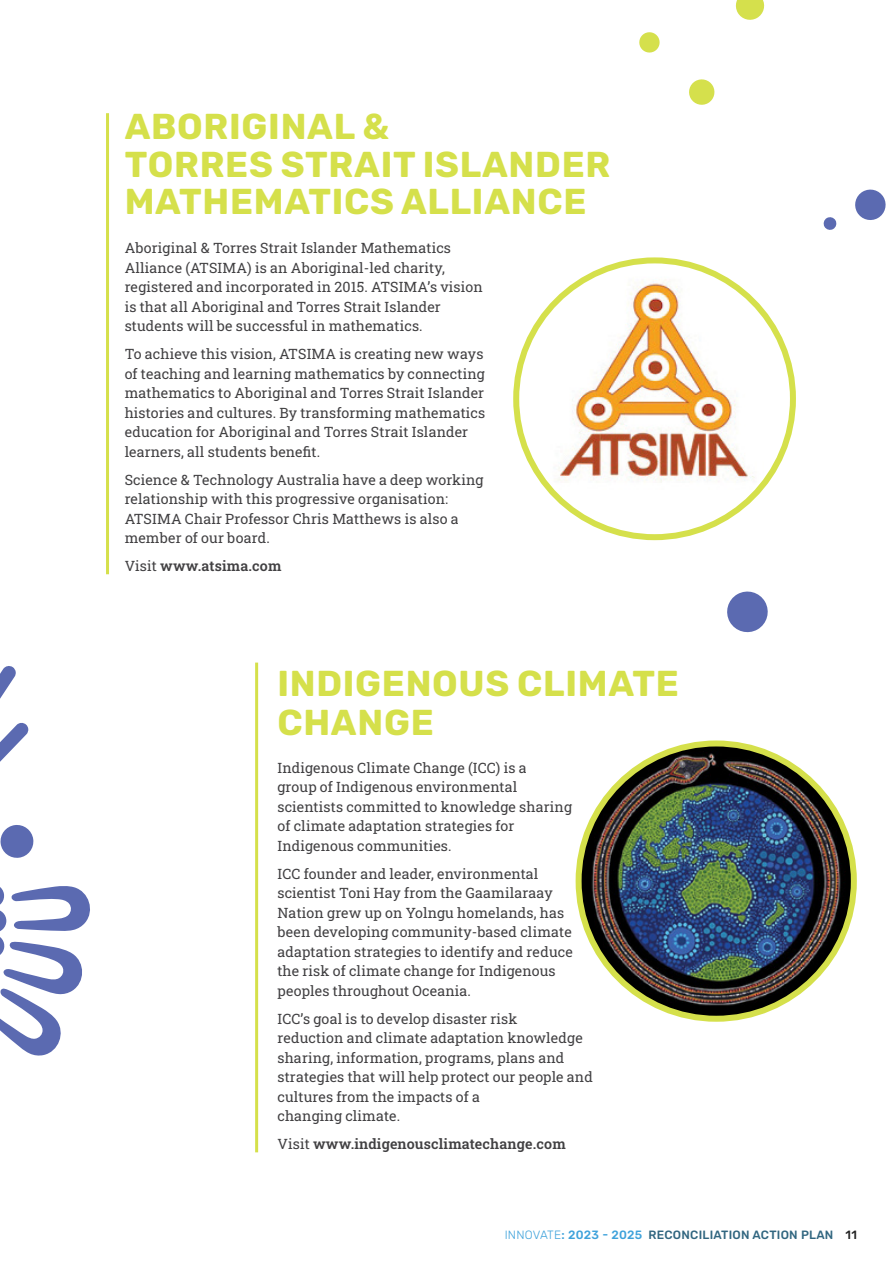
<style>
.page{position:relative;width:893px;height:1263px;background:#fff}
.page>*{position:absolute;margin:0;border:0;box-sizing:border-box;transform-origin:0 0}
.t1{font:700 36px/37.5px "Rubik";letter-spacing:.02em;color:#d5e04b}
.RAP_body{font:14.25px/19.5px "Roboto Slab";letter-spacing:.01em;color:#414042}
.RAP_body-2{font:600 14.25px "Roboto Slab";letter-spacing:.01em;color:#414042}
.t2{font:500 12px "Rubik";letter-spacing:.02em;color:#316680}
.s1{font-weight:400}
.s2{font-weight:300;color:#3ea2db}
.s3{color:#3ea2db}
.s4{color:#212121}
</style>
<div class="page">
<svg style="left:639px;top:32px;width:21px;height:21px"></svg>
<svg style="left:689px;top:79px;width:26px;height:26px"></svg>
<svg style="left:735px;top:0;width:30px;height:20px"></svg>
<svg style="left:855px;top:189px;width:31px;height:31px"></svg>
<svg style="left:823px;top:217px;width:14px;height:13px"></svg>
<svg style="left:727px;top:591px;width:41px;height:42px"></svg>
<hr style="left:106px;top:113px;width:3px;height:461px;background:#d5e04b">
<hr style="left:255px;top:663px;width:3px;height:489px;background:#d5e04b">
<img style="left:516px;top:264px;width:277px;height:255px">
<div style="left:513px;top:257px;width:283px;height:283px;border:6px solid #d5e04b;border-radius:50%"></div>
<img style="left:579px;top:743px;width:275px;height:276px;border-radius:138px">
<div style="left:576px;top:740px;width:281px;height:282px;border:6px solid #d5e04b;border-radius:50%"></div>
<svg style="left:0;top:666px;width:90px;height:390px"></svg>
<p class="t1" style="left:125px;top:109px;width:487px">ABORIGINAL &amp;<br>TORRES STRAIT ISLANDER<br>MATHEMATICS ALLIANCE</p>
<p class="RAP_body" style="left:125px;top:238px;width:360px">Aboriginal &amp; Torres Strait Islander Mathematics Alliance (ATSIMA) is an Aboriginal-led charity, registered and incorporated in 2015. ATSIMA’s vision is that all Aboriginal and Torres Strait Islander students will be successful in mathematics.</p>
<p class="RAP_body" style="left:125px;top:344px;width:362px">To achieve this vision, ATSIMA is creating new ways of teaching and learning mathematics by connecting mathematics to Aboriginal and Torres Strait Islander histories and cultures. By transforming mathematics education for Aboriginal and Torres Strait Islander learners, all students benefit.</p>
<p class="RAP_body" style="left:125px;top:469px;width:360px">Science &amp; Technology Australia have a deep working relationship with this progressive organisation:<br>ATSIMA Chair Professor Chris Matthews is also a member of our board.</p>
<p class="RAP_body-2" style="left:125px;top:556px;width:158px"><span class="s1">Visit</span> www.atsima.com</p>
<p class="t1" style="left:277px;top:665px;width:403px;line-height:39px">INDIGENOUS CLIMATE<br>CHANGE</p>
<p class="RAP_body" style="left:277px;top:757px;width:296px">Indigenous Climate Change (ICC) is a<br>group of Indigenous environmental scientists committed to knowledge sharing of climate adaptation strategies for Indigenous communities.</p>
<p class="RAP_body" style="left:277px;top:863px;width:297px">ICC founder and leader, environmental scientist Toni Hay from the Gaamilaraay Nation grew up on Yolngu homelands, has been developing community-based climate adaptation strategies to identify and reduce the risk of climate change for Indigenous peoples throughout Oceania.</p>
<p class="RAP_body" style="left:277px;top:1008px;width:317px">ICC’s goal is to develop disaster risk<br>reduction and climate adaptation knowledge sharing, information, programs, plans and strategies that will help protect our people and cultures from the impacts of a<br>changing climate.</p>
<p class="RAP_body-2" style="left:277px;top:1134px;width:290px"><span class="s1">Visit</span> www.indigenousclimatechange.com</p>
<p class="t2" style="left:505px;top:1228px;width:354px"><span class="s2">INNOVATE</span><span class="s3">: 2023 - 2025</span> RECONCILIATION ACTION PLAN <span class="s4">11</span></p>
</div>
